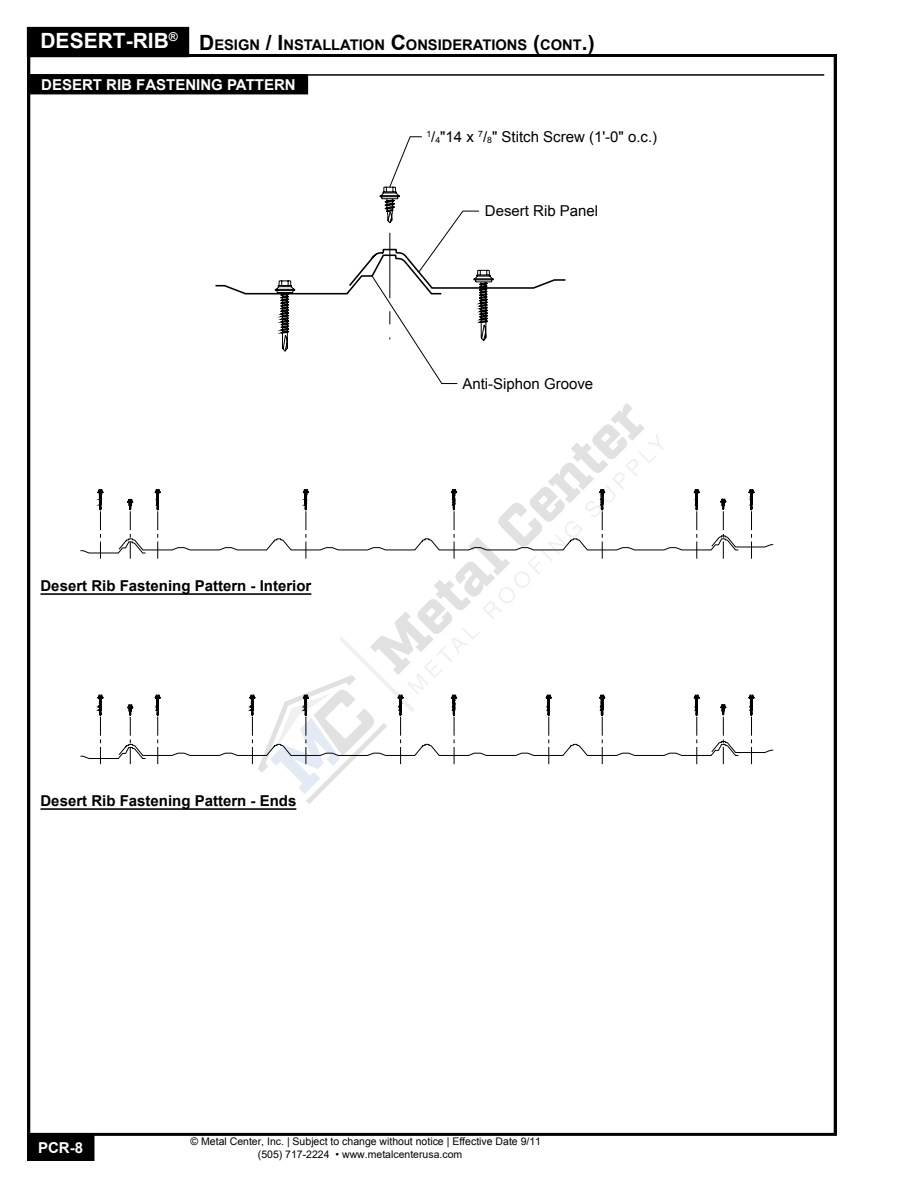
<style>
.page{position:relative;width:918px;height:1188px;background:#fff}
.page>*{position:absolute;margin:0;border:0;box-sizing:border-box;transform-origin:0 0}
.t1{font:700 21px "Arial";color:#fff}
.t2{font:15px "Arial";color:#000}
.t3{font:700 15px "Arial";color:#000}
.t4{font:700 15px "Arial";color:#fff}
.t5{font:700 14.7px "Arial";color:#000}
.t6{font:10.5px/12.6px "Arial";color:#000}
.s1{font-style:inherit}
.s2{font-size:21px}
.s3{font-size:8.7px}
</style>
<div class="page">
<hr style="left:27px;top:51px;width:3px;height:1110px;background:#000">
<div style="left:28px;top:1136px;width:65px;height:24px;background:#000"></div>
<div style="left:27px;top:1134px;width:67px;height:27px;border:3px solid #000"></div>
<hr style="left:834px;top:54px;width:3px;height:1080px;background:#000">
<hr style="left:27px;top:54px;width:810px;height:3px;background:#000">
<hr style="left:27px;top:1133px;width:810px;height:3px;background:#000">
<div style="left:27px;top:27px;width:162px;height:30px;background:#000"></div>
<svg style="left:215px;top:136px;width:351px;height:248px"></svg>
<div style="left:29px;top:76px;width:278px;height:17px;background:#000"></div>
<div style="left:28px;top:74px;width:280px;height:20px;border:3px solid #000"></div>
<hr style="left:28px;top:74px;width:796px;height:2px;background:#000">
<hr style="left:40px;top:593px;width:271px;height:2px;background:#000">
<hr style="left:40px;top:808px;width:256px;height:2px;background:#000">
<svg style="left:597px;top:403px;width:48px;height:30px"></svg>
<svg style="left:79px;top:433px;width:695px;height:371px"></svg>
<h1 class="t1" style="left:40px;top:26px;width:139px">DESERT-<span class="s1">RIB</span><sup>®</sup></h1>
<h2 class="t4" style="left:41px;top:74px;width:256px">DESERT RIB FASTENING PATTERN</h2>
<h3 class="t5" style="left:199px;top:35px;width:397px"><span class="s2">D</span> ESIGN <span class="s2">/ I</span> NSTALLATION <span class="s2">C</span>ONSIDERATIONS <span class="s2">(</span>CONT<span class="s2">.)</span></h3>
<h2 class="t2" style="left:426px;top:127px;width:232px"><sup>1</sup>/<span class="s3">4</span>"14 x <sup>7</sup>/<span class="s3">8</span>" Stitch Screw (1'-0" o.c.)</h2>
<h2 class="t2" style="left:485px;top:201px;width:115px"><span class="s1">Desert</span> Rib Panel</h2>
<h2 class="t3" style="left:40px;top:575px;width:272px">Desert Rib Fastening Pattern - Interior</h2>
<h2 class="t3" style="left:40px;top:790px;width:257px">Desert Rib Fastening Pattern - Ends</h2>
<h2 class="t2" style="left:462px;top:374px;width:132px">Anti-Siphon Groove</h2>
<h2 class="t4" style="left:38px;top:1137px;width:46px">PCR-8</h2>
<p class="t6" style="left:258px;top:1135px;width:285px;text-indent:-67px">© Metal Center, Inc. | Subject to change without notice | Effective Date 9/11 (505) 717-2224 • www.metalcenterusa.com</p>
</div>
